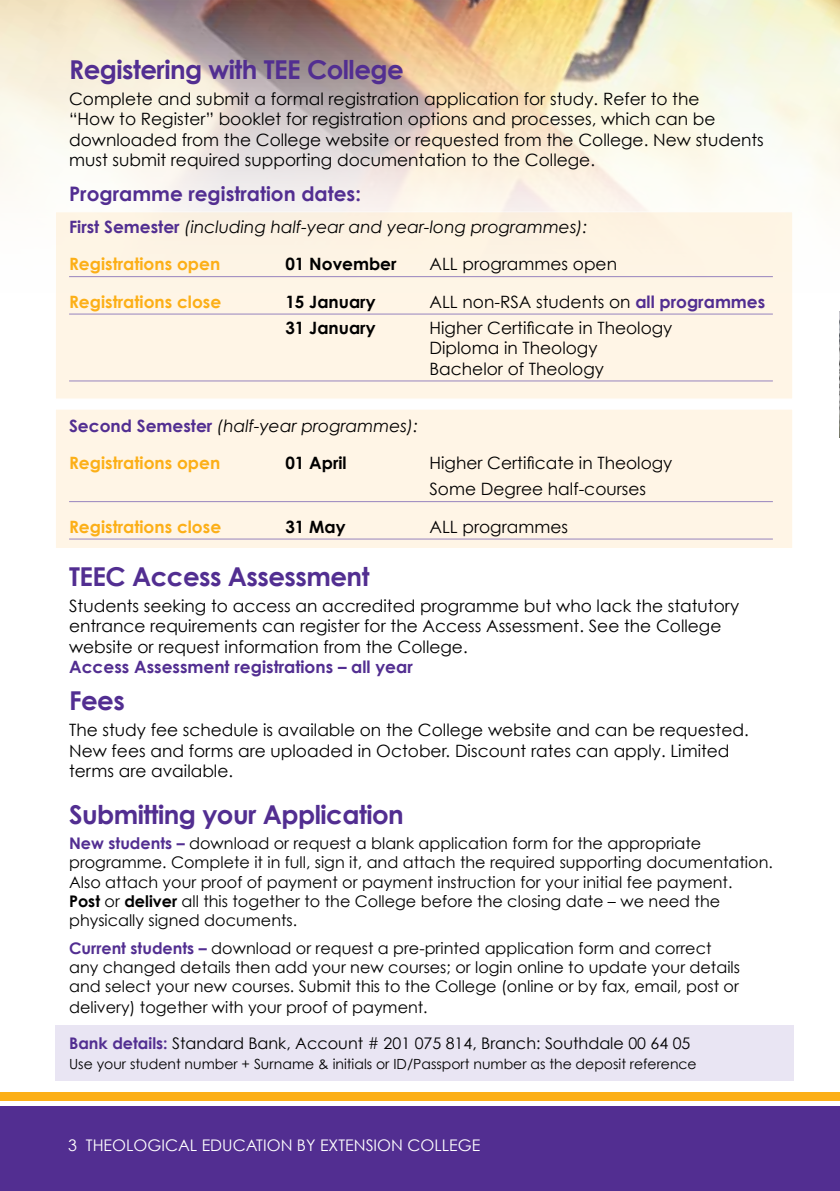
<style>
.page{position:relative;width:840px;height:1191px;background:#fff}
.page>*{position:absolute;margin:0;border:0;box-sizing:border-box;transform-origin:0 0}
.t1{font:700 26px "Century Gothic";letter-spacing:-.02em;color:#522e91}
.t2{font:700 20px "Century Gothic";color:#522e91}
.t3{font:17px/20.4px "Century Gothic";color:#000}
.t4{font:italic 17px/37.4px "Century Gothic";color:#000}
.t5{font:700 17px "Century Gothic";color:#fcaf17}
.t6{font:700 17px "Century Gothic";color:#000}
.t7{font:700 17px "Century Gothic";color:#522e91}
.t8{font:16px/19.2px "Century Gothic";color:#000}
.t9{font:16px "Century Gothic";color:#fff}
.t10{font:14px "Century Gothic";color:#000}
.s1{font-weight:700;font-style:normal;color:#522e91}
.s2{font-weight:700;color:#522e91}
.s3{font-weight:700;font-style:normal;color:#fcaf17}
.s4{font-weight:700}
</style>
<div class="page">
<img style="left:839px;top:0;width:1px;height:437px">
<svg style="left:0;top:0;width:839px;height:211px"></svg>
<div style="left:55px;top:1025px;width:737px;height:55px;background:#e9e5f3"></div>
<div style="left:0;top:1091px;width:839px;height:9px;background:#fcaf17"></div>
<div style="left:0;top:1106px;width:839px;height:85px;background:#522e91"></div>
<div style="left:55px;top:211px;width:737px;height:188px;background:#fff5e6;border:1px solid #fff"></div>
<div style="left:55px;top:408px;width:737px;height:141px;background:#fff5e6;border:1px solid #fff"></div>
<hr style="left:69px;top:276px;width:703px;height:1px;background:#9784be">
<hr style="left:69px;top:313px;width:703px;height:1px;background:#9784be">
<hr style="left:69px;top:380px;width:703px;height:1px;background:#9784be">
<hr style="left:69px;top:501px;width:703px;height:1px;background:#9784be">
<hr style="left:69px;top:538px;width:703px;height:1px;background:#9784be">
<h1 class="t1" style="left:69px;top:53px;width:336px">Registering with TEE College</h1>
<p class="t3" style="left:69px;top:88px;width:695px">Complete and submit a formal registration application for study. Refer to the<br>“How to Register” booklet for registration options and processes, which can be downloaded from the College website or requested from the College. New students must submit required supporting documentation to the College.</p>
<p class="t2" style="left:69px;top:181px;width:293px">Programme registration dates:</p>
<p class="t4" style="left:69px;top:208px;width:519px"><span class="s1">First Semester</span> (including half-year and year-long programmes):</p>
<p class="t5" style="left:69px;top:254px;width:152px">Registrations open</p>
<p class="t6" style="left:285px;top:254px;width:113px">01 November</p>
<p class="t3" style="left:429px;top:254px;width:189px">ALL programmes open</p>
<p class="t5" style="left:69px;top:291px;width:153px">Registrations close</p>
<p class="t6" style="left:285px;top:291px;width:92px">15 January</p>
<p class="t3" style="left:429px;top:291px;width:337px">ALL non-RSA students on <span class="s2">all programmes</span></p>
<p class="t6" style="left:285px;top:317px;width:92px">31 January</p>
<p class="t3" style="left:429px;top:317px;width:244px">Higher Certificate in Theology<br>Diploma in Theology<br>Bachelor of Theology</p>
<p class="t4" style="left:69px;top:407px;width:350px"><span class="s1">Second Semester</span> (half-year programmes):<br><span class="s3">Registrations open</span></p>
<p class="t6" style="left:285px;top:452px;width:63px">01 April</p>
<p class="t3" style="left:429px;top:450px;width:244px;line-height:26px">Higher Certificate in Theology<br>Some Degree half-courses</p>
<p class="t5" style="left:69px;top:516px;width:153px">Registrations close</p>
<p class="t6" style="left:285px;top:516px;width:62px">31 May</p>
<p class="t3" style="left:429px;top:516px;width:140px">ALL programmes</p>
<h1 class="t1" style="left:69px;top:560px;width:302px">TEEC Access Assessment</h1>
<p class="t3" style="left:69px;top:595px;width:671px">Students seeking to access an accredited programme but who lack the statutory entrance requirements can register for the Access Assessment. See the College website or request information from the College.</p>
<p class="t7" style="left:69px;top:656px;width:345px">Access Assessment registrations – all year</p>
<h1 class="t1" style="left:69px;top:684px;width:57px">Fees</h1>
<p class="t3" style="left:69px;top:719px;width:680px">The study fee schedule is available on the College website and can be requested.<br>New fees and forms are uploaded in October. Discount rates can apply. Limited terms are available.</p>
<h1 class="t1" style="left:69px;top:798px;width:336px">Submitting your Application</h1>
<p class="t8" style="left:69px;top:833px;width:704px"><span class="s2">New students –</span> download or request a blank application form for the appropriate programme. Complete it in full, sign it, and attach the required supporting documentation.<br>Also attach your proof of payment or payment instruction for your initial fee payment.<br><span class="s4">Post</span> or <span class="s4">deliver</span> all this together to the College before the closing date – we need the physically signed documents.</p>
<p class="t8" style="left:69px;top:938px;width:672px"><span class="s2">Current students –</span> download or request a pre-printed application form and correct any changed details then add your new courses; or login online to update your details and select your new courses. Submit this to the College (online or by fax, email, post or delivery) together with your proof of payment.</p>
<p class="t8" style="left:69px;top:1033px;width:622px"><span class="s2">Bank details:</span> Standard Bank, Account # 201 075 814, Branch: Southdale 00 64 05</p>
<p class="t10" style="left:69px;top:1055px;width:628px">Use your student number + Surname &amp; initials or ID/Passport number as the deposit reference</p>
<p class="t9" style="left:68px;top:1135px;width:413px">3 THEOLOGICAL EDUCATION BY EXTENSION COLLEGE</p>
</div>
